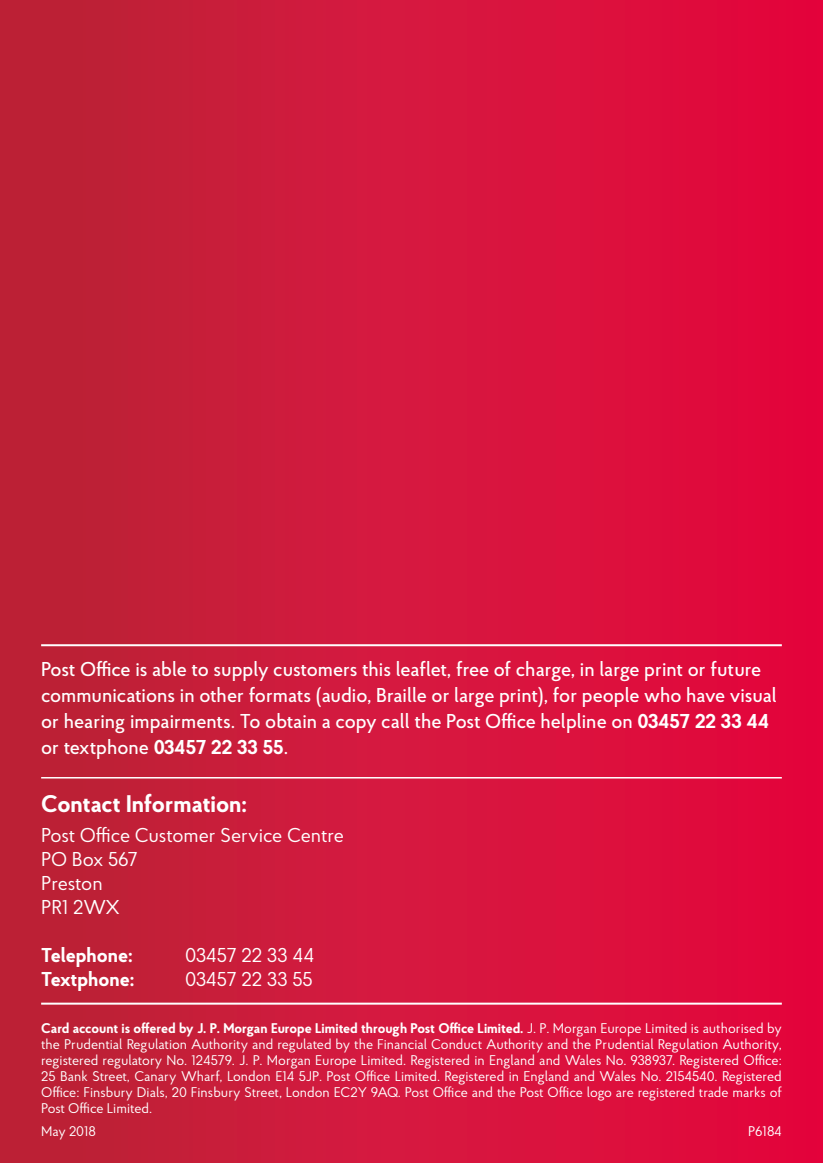
<style>
.page{position:relative;width:823px;height:1163px;background:#fff}
.page>*{position:absolute;margin:0;border:0;box-sizing:border-box;transform-origin:0 0}
.t1{font:700 24px "Proba Pro";color:#fff}
.t2{font:500 20px/26px "Proba Pro";color:#fff}
.t3{font:20px/24px "Proba Pro";letter-spacing:-.015em;color:#fff}
.t4{font:700 20px "Proba Pro";color:#fff}
.t5{font:14px/16px "Proba Pro";letter-spacing:-.01em;color:#fff;text-align:justify}
.s1{font-weight:700}
</style>
<div class="page">
<div style="left:0;top:0;width:822px;height:1162px;background:linear-gradient(to right,#bd2539,#e80740)"></div>
<hr style="left:41px;top:776px;width:740px;height:2px;background:#fff">
<hr style="left:41px;top:644px;width:740px;height:2px;background:#fff">
<hr style="left:41px;top:1002px;width:740px;height:2px;background:#fff">
<p class="t2" style="left:41px;top:655px;width:736px">Post Office is able to supply customers this leaflet, free of charge, in large print or future communications in other formats (audio, Braille or large print), for people who have visual or hearing impairments. To obtain a copy call the Post Office helpline on <span class="s1">03457 22 33 44 </span>or textphone <span class="s1">03457 22 33 55</span>.</p>
<h1 class="t1" style="left:41px;top:786px;width:207px">Contact Information:</h1>
<h2 class="t3" style="left:41px;top:822px;width:304px">Post Office Customer Service Centre<br>PO Box 567<br>Preston<br>PR1 2WX</h2>
<h2 class="t4" style="left:41px;top:940px;width:93px">Telephone:</h2>
<h2 class="t3" style="left:185px;top:942px;width:131px">03457 22 33 44</h2>
<h2 class="t4" style="left:41px;top:964px;width:95px">Textphone:</h2>
<h2 class="t3" style="left:185px;top:966px;width:129px">03457 22 33 55</h2>
<p class="t5" style="left:41px;top:1019px;width:741px"><span class="s1">Card account is offered by J. P. Morgan Europe Limited through Post Office Limited.</span> J. P. Morgan Europe Limited is authorised by the Prudential Regulation Authority and regulated by the Financial Conduct Authority and the Prudential Regulation Authority, registered regulatory No. 124579. J. P. Morgan Europe Limited. Registered in England and Wales No. 938937. Registered Office:<br>25 Bank Street, Canary Wharf, London E14 5JP. Post Office Limited. Registered in England and Wales No. 2154540. Registered Office: Finsbury Dials, 20 Finsbury Street, London EC2Y 9AQ. Post Office and the Post Office logo are registered trade marks of Post Office Limited.</p>
<p class="t5" style="left:41px;top:1122px;width:56px">May 2018</p>
<p class="t5" style="left:747px;top:1122px;width:35px">P6184</p>
</div>
